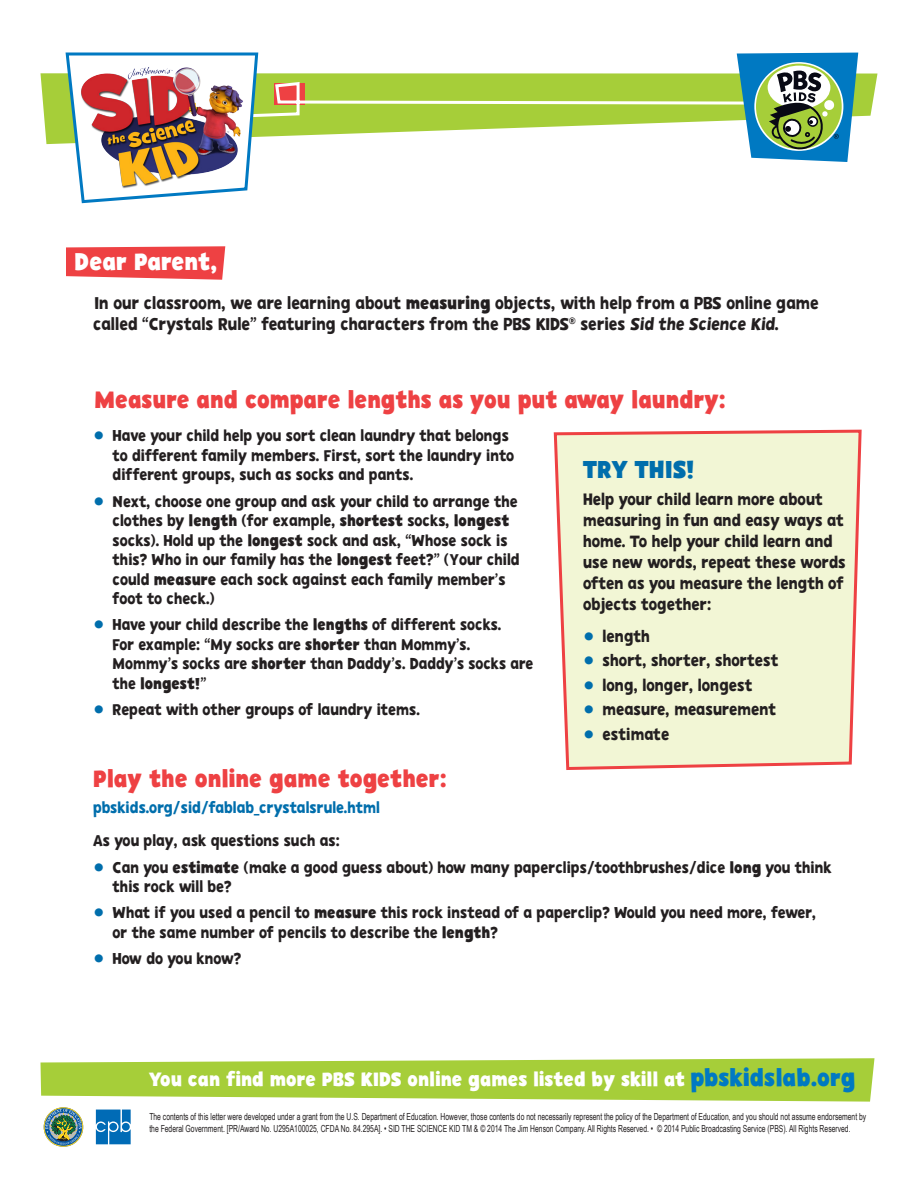
<style>
.page{position:relative;width:918px;height:1188px;background:#fff}
.page>*{position:absolute;margin:0;border:0;box-sizing:border-box;transform-origin:0 0}
.t1{font:700 24.75px "PBSKIDS Headline";color:#006eac;scale:.95 1}
.t2{font:700 24px "PBSKIDS Headline";color:#ee4143;scale:.94 1}
.t3{font:700 24px "PBSKIDS Headline";color:#ee4143;scale:.95 1}
.t4{font:700 24px "PBSKIDS Headline";color:#fff;scale:.95 1}
.t5{font:700 19.5px "PBSKIDS Headline";color:#fff;scale:.95 1}
.t6{font:17.25px/21px "PBSKIDS Headline";color:#231f20;scale:.95 1}
.t7{font:16.5px/21px "PBSKIDS Headline";color:#231f20;scale:.95 1}
.t8{font:15.75px/19.5px "PBSKIDS Headline";color:#231f20;scale:.95 1}
.t9{font:15.75px/19.5px "PBSKIDS Headline";color:#231f20;scale:.94 1}
.t10{font:15.75px "PBSKIDS Headline";color:#006eac;scale:.95 1}
.t11{font:9.75px/11.7px "Arial Narrow";color:#231f20;scale:.85 1}
.s1{font-weight:700}
.s2{font-size:27px;color:#006eac}
.s3{font-size:24px;color:#0079c2}
</style>
<div class="page">
<svg style="left:40px;top:73px;width:838px;height:71px;fill:#a6ce39"></svg>
<svg style="left:66px;top:246px;width:159px;height:34px;background:#ef5254"></svg>
<div style="left:44px;top:1107px;width:39px;height:40px;border:1px solid #fed41d;border-radius:50%"></div>
<svg style="left:45px;top:1109px;width:37px;height:36px"></svg>
<svg style="left:96px;top:1110px;width:35px;height:34px"></svg>
<svg style="left:64px;top:52px;width:794px;height:152px"></svg>
<img style="left:78px;top:56px;width:167px;height:138px">
<svg style="left:40px;top:1058px;width:834px;height:44px;background:#b1d453"></svg>
<svg style="left:553px;top:429px;width:309px;height:341px;background:#f2f0d2"></svg>
<p class="t4" style="left:75px;top:246px;width:153px">Dear Parent,</p>
<p class="t6" style="left:93px;top:292px;width:766px">In our classroom, we are learning about <span class="s1">measuring</span> objects, with help from a PBS online game called “Crystals Rule” featuring characters from the PBS KIDS<sup>®</sup> series Sid the Science Kid.</p>
<p class="t2" style="left:95px;top:385px;width:673px">Measure and compare lengths as you put away laundry:</p>
<p class="t8" style="left:113px;top:426px;width:424px;text-indent:-20px"><span class="s2">•</span> Have your child help you sort clean laundry that belongs to different family members. First, sort the laundry into different groups, such as socks and pants.</p>
<p class="t8" style="left:113px;top:491px;width:430px;text-indent:-20px"><span class="s2">•</span> Next, choose one group and ask your child to arrange the clothes by <span class="s1">length</span> (for example, <span class="s1">shortest</span> socks, <span class="s1">longest </span>socks). Hold up the <span class="s1">longest</span> sock and ask, “Whose sock is this? Who in our family has the <span class="s1">longest</span> feet?” (Your child could <span class="s1">measure</span> each sock against each family member’s foot to check.)</p>
<p class="t9" style="left:113px;top:615px;width:449px;text-indent:-20px"><span class="s2">•</span> Have your child describe the <span class="s1">lengths</span> of different socks.<br>For example: “My socks are <span class="s1">shorter</span> than Mommy’s.<br>Mommy’s socks are <span class="s1">shorter</span> than Daddy’s. Daddy’s socks are the <span class="s1">longest!</span>”</p>
<p class="t8" style="left:93px;top:700px;width:346px"><span class="s2">•</span> Repeat with other groups of laundry items.</p>
<p class="t1" style="left:583px;top:453px;width:119px">TRY THIS!</p>
<p class="t7" style="left:583px;top:489px;width:278px">Help your child learn more about measuring in fun and easy ways at home. To help your child learn and use new words, repeat these words often as you measure the length of objects together:</p>
<p class="t7" style="left:583px;top:625px;width:72px"><span class="s2">•</span> length</p>
<p class="t7" style="left:583px;top:650px;width:207px"><span class="s2">•</span> short, shorter, shortest</p>
<p class="t7" style="left:583px;top:674px;width:180px"><span class="s2">•</span> long, longer, longest</p>
<p class="t7" style="left:583px;top:699px;width:205px"><span class="s2">•</span> measure, measurement</p>
<p class="t7" style="left:583px;top:723px;width:92px"><span class="s2">•</span> estimate</p>
<p class="t3" style="left:93px;top:764px;width:374px">Play the online game together:</p>
<p class="t10" style="left:93px;top:798px;width:304px">pbskids.org/sid/fablab_crystalsrule.html</p>
<p class="t8" style="left:93px;top:831px;width:261px">As you play, ask questions such as:</p>
<p class="t8" style="left:113px;top:857px;width:758px;text-indent:-20px"><span class="s2">•</span> Can you <span class="s1">estimate</span> (make a good guess about) how many paperclips/toothbrushes/dice <span class="s1">long</span> you think this rock will be?</p>
<p class="t8" style="left:113px;top:903px;width:742px;text-indent:-20px"><span class="s2">•</span> What if you used a pencil to <span class="s1">measure</span> this rock instead of a paperclip? Would you need more, fewer, or the same number of pencils to describe the <span class="s1">length</span>?</p>
<p class="t8" style="left:93px;top:949px;width:158px"><span class="s2">•</span> How do you know?</p>
<p class="t5" style="left:149px;top:1067px;width:745px">You can find more PBS KIDS online games listed by skill at <span class="s3">pbskidslab.org</span></p>
<p class="t11" style="left:149px;top:1110px;width:845px">The contents of this letter were developed under a grant from the U.S. Department of Education. However, those contents do not necessarily represent the policy of the Department of Education, and you should not assume endorsement by the Federal Government. [PR/Award No. U295A100025, CFDA No. 84.295A]. • SID THE SCIENCE KID TM &amp; © 2014 The Jim Henson Company. All Rights Reserved. • © 2014 Public Broadcasting Service (PBS). All Rights Reserved.</p>
</div>
